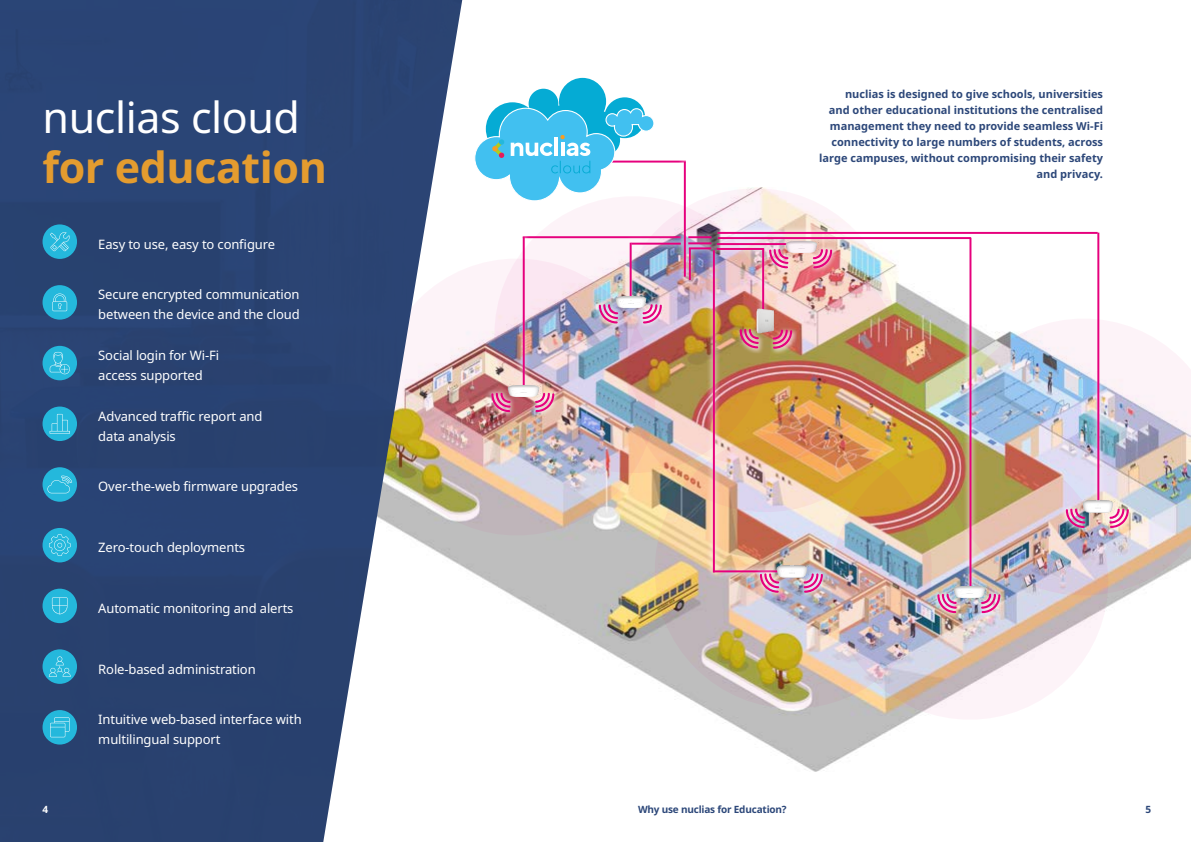
<style>
.page{position:relative;width:1191px;height:842px;background:#fff}
.page>*{position:absolute;margin:0;border:0;box-sizing:border-box;transform-origin:0 0}
.t1{font:43px "Noto Sans";letter-spacing:-.01em;color:#fff}
.t2{font:700 43px "Noto Sans";letter-spacing:-.01em;color:#e49c2f}
.t3{font:13px/20px "Noto Sans";letter-spacing:-.01em;color:#fff}
.t4{font:700 11px/16px "Noto Sans";color:#2c4779;text-align:right}
.t5{font:700 10px "Noto Sans";letter-spacing:-.02em;color:#2c4779}
.t6{font:700 10px "Noto Sans";color:#fff}
</style>
<div class="page">
<img style="left:462px;top:536px;width:664px;height:235px">
<div style="left:516px;top:156px;width:589px;height:439px;background:#fff;opacity:.75"></div>
<hr style="left:717px;top:232px;width:380px;height:2px;background:#e6007d">
<hr style="left:684px;top:162px;width:2px;height:115px;background:#e6007d">
<hr style="left:1097px;top:233px;width:2px;height:271px;background:#e6007d">
<hr style="left:718px;top:237px;width:253px;height:2px;background:#e6007d">
<hr style="left:969px;top:238px;width:2px;height:350px;background:#e6007d">
<svg style="left:516px;top:188px;width:264px;height:62px;fill:#fdf3f8"></svg>
<img style="left:462px;top:250px;width:184px;height:286px">
<img style="left:618px;top:227px;width:295px;height:286px">
<img style="left:936px;top:311px;width:255px;height:285px">
<img style="left:822px;top:435px;width:295px;height:286px">
<img style="left:646px;top:424px;width:294px;height:285px">
<img style="left:1081px;top:500px;width:33px;height:3px">
<div style="left:1060px;top:503px;width:74px;height:30px;background:#fff;opacity:.75"></div>
<svg style="left:1109px;top:509px;width:19px;height:19px"></svg>
<svg style="left:1065px;top:509px;width:20px;height:19px"></svg>
<img style="left:775px;top:565px;width:34px;height:3px">
<div style="left:754px;top:568px;width:74px;height:30px;background:#fff;opacity:.75"></div>
<svg style="left:803px;top:573px;width:20px;height:20px"></svg>
<svg style="left:760px;top:573px;width:19px;height:20px"></svg>
<img style="left:755px;top:308px;width:20px;height:26px">
<img style="left:614px;top:295px;width:34px;height:4px">
<div style="left:593px;top:299px;width:74px;height:30px;background:#fff;opacity:.75"></div>
<svg style="left:642px;top:304px;width:20px;height:19px"></svg>
<svg style="left:599px;top:304px;width:19px;height:19px"></svg>
<img style="left:507px;top:384px;width:33px;height:3px">
<div style="left:485px;top:387px;width:74px;height:30px;background:#fff;opacity:.75"></div>
<svg style="left:535px;top:393px;width:19px;height:19px"></svg>
<svg style="left:491px;top:393px;width:19px;height:19px"></svg>
<img style="left:952px;top:585px;width:34px;height:3px">
<div style="left:931px;top:588px;width:74px;height:30px;background:#fff;opacity:.75"></div>
<svg style="left:981px;top:594px;width:19px;height:19px"></svg>
<svg style="left:937px;top:594px;width:19px;height:19px"></svg>
<img style="left:0;top:0;width:462px;height:842px">
<div style="left:43px;top:224px;width:34px;height:35px;background:#24b8dc;border-radius:50%"></div>
<svg style="left:50px;top:232px;width:20px;height:19px"></svg>
<div style="left:43px;top:285px;width:34px;height:35px;background:#24b8dc;border-radius:50%"></div>
<svg style="left:52px;top:294px;width:15px;height:17px"></svg>
<div style="left:43px;top:346px;width:34px;height:34px;background:#24b8dc;border-radius:50%"></div>
<svg style="left:50px;top:352px;width:20px;height:22px"></svg>
<div style="left:43px;top:406px;width:34px;height:35px;background:#24b8dc;border-radius:50%"></div>
<svg style="left:50px;top:414px;width:20px;height:20px"></svg>
<div style="left:43px;top:467px;width:34px;height:35px;background:#24b8dc;border-radius:50%"></div>
<svg style="left:47px;top:475px;width:25px;height:18px"></svg>
<div style="left:43px;top:528px;width:34px;height:34px;background:#24b8dc;border-radius:50%"></div>
<svg style="left:49px;top:534px;width:22px;height:22px"></svg>
<div style="left:43px;top:589px;width:34px;height:34px;background:#24b8dc;border-radius:50%"></div>
<svg style="left:52px;top:597px;width:16px;height:17px"></svg>
<div style="left:43px;top:649px;width:34px;height:35px;background:#24b8dc;border-radius:50%"></div>
<svg style="left:49px;top:656px;width:22px;height:21px"></svg>
<div style="left:43px;top:710px;width:34px;height:34px;background:#24b8dc;border-radius:50%"></div>
<svg style="left:50px;top:717px;width:19px;height:20px"></svg>
<svg style="left:475px;top:78px;width:180px;height:124px"></svg>
<h1 class="t1" style="left:43px;top:93px;width:259px">nuclias cloud</h1>
<h1 class="t2" style="left:43px;top:143px;width:286px">for education</h1>
<p class="t3" style="left:98px;top:234px;width:178px">Easy to use, easy to configure</p>
<p class="t3" style="left:98px;top:285px;width:203px">Secure encrypted communication between the device and the cloud</p>
<p class="t3" style="left:98px;top:346px;width:122px">Social login for Wi-Fi access supported</p>
<p class="t3" style="left:98px;top:406px;width:166px">Advanced traffic report and data analysis</p>
<p class="t3" style="left:98px;top:477px;width:201px">Over-the-web firmware upgrades</p>
<p class="t3" style="left:98px;top:538px;width:148px">Zero-touch deployments</p>
<p class="t3" style="left:98px;top:598px;width:197px">Automatic monitoring and alerts</p>
<p class="t3" style="left:98px;top:659px;width:159px">Role-based administration</p>
<p class="t3" style="left:98px;top:710px;width:205px">Intuitive web-based interface with multilingual support</p>
<p class="t4" style="left:819px;top:86px;width:285px">nuclias is designed to give schools, universities<br>and other educational institutions the centralised management they need to provide seamless Wi-Fi connectivity to large numbers of students, across large campuses, without compromising their safety and privacy.</p>
<p class="t6" style="left:43px;top:804px;width:7px">4</p>
<p class="t5" style="left:638px;top:804px;width:150px">Why use nuclias for Education?</p>
<p class="t5" style="left:1145px;top:804px;width:7px">5</p>
</div>
